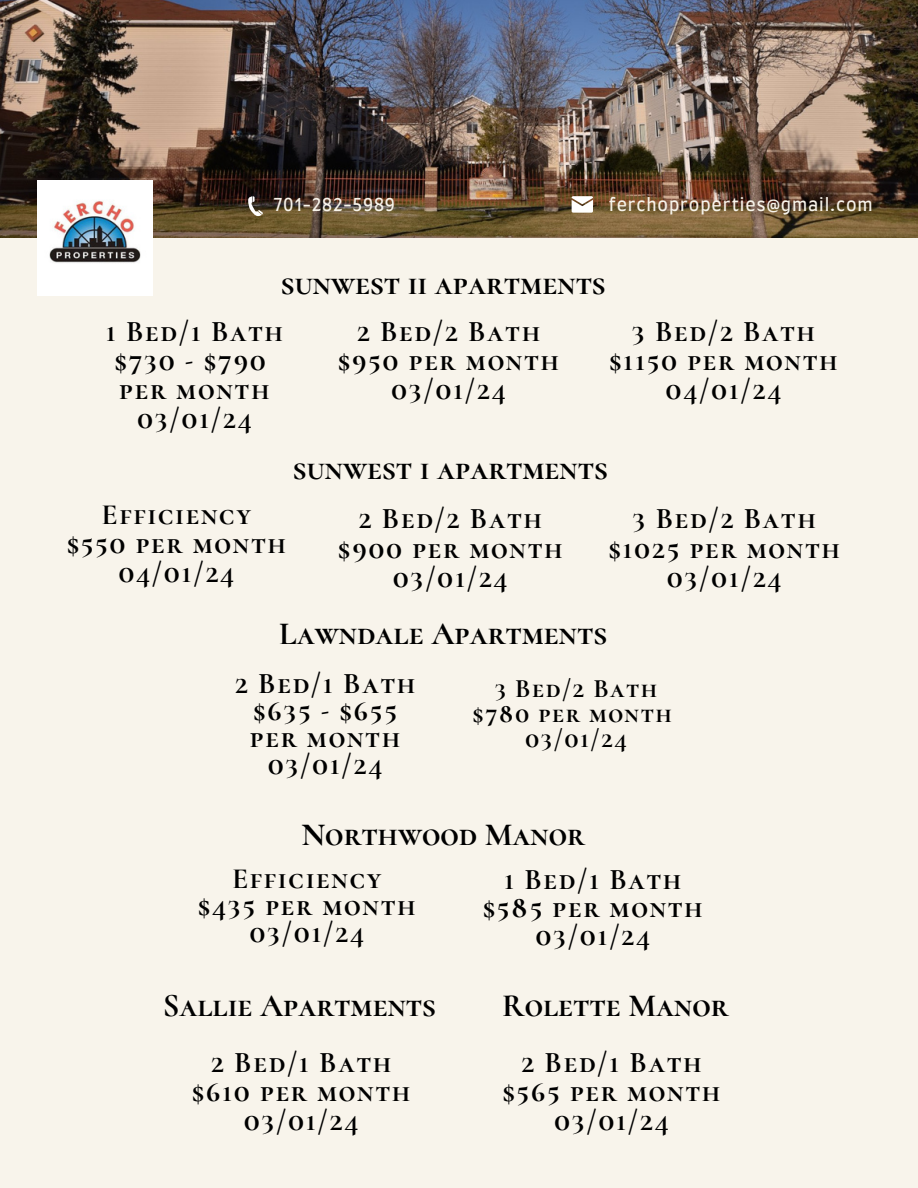
<style>
.page{position:relative;width:918px;height:1188px;background:#f8f4eb}
.page>*{position:absolute;margin:0;border:0;box-sizing:border-box;transform-origin:0 0}
.t1{font:700 32.4px "Cormorant SC";color:#000}
.t2{font:700 29.4px/29.2px "Cormorant SC";letter-spacing:.055em;color:#000;text-align:center}
.t3{font:700 26.1px/24.9px "Cormorant SC";letter-spacing:.055em;color:#000;text-align:center}
.t4{font:17.1px "Farro";letter-spacing:.05em;color:#f8f4eb}
</style>
<div class="page">
<img style="left:0;top:0;width:918px;height:237px">
<img style="left:37px;top:180px;width:115px;height:115px">
<svg style="left:572px;top:196px;width:21px;height:17px"></svg>
<svg style="left:248px;top:196px;width:15px;height:20px"></svg>
<p class="t4" style="left:273px;top:197px;width:123px">701-282-5989</p>
<p class="t4" style="left:609px;top:197px;width:266px">ferchoproperties@gmail.com</p>
<p class="t1" style="left:281px;top:264px;width:326px">sunwest ii apartments</p>
<p class="t2" style="left:106px;top:317px;width:179px">1 Bed/1 Bath $730 - $790 per month<br>03/01/24</p>
<h1 class="t2" style="left:609px;top:317px;width:230px">3 Bed/2 Bath $1150 per month<br>04/01/24</h1>
<h1 class="t2" style="left:338px;top:317px;width:223px">2 Bed/2 Bath $950 per month<br>03/01/24</h1>
<h1 class="t1" style="left:293px;top:450px;width:317px">sunwest i apartments</h1>
<h1 class="t2" style="left:67px;top:500px;width:221px">Efficiency<br>$550 per month<br>04/01/24</h1>
<h1 class="t2" style="left:608px;top:504px;width:233px">3 Bed/2 Bath $1025 per month<br>03/01/24</h1>
<h1 class="t2" style="left:338px;top:504px;width:226px">2 Bed/2 Bath $900 per month<br>03/01/24</h1>
<h1 class="t1" style="left:279px;top:614px;width:329px">Lawndale Apartments</h1>
<h1 class="t3" style="left:473px;top:677px;width:201px">3 Bed/2 Bath $780 per month<br>03/01/24</h1>
<h1 class="t2" style="left:235px;top:670px;width:182px;line-height:27px">2 Bed/1 Bath $635 - $655 per month<br>03/01/24</h1>
<h1 class="t1" style="left:302px;top:815px;width:285px">Northwood Manor</h1>
<h2 class="t2" style="left:483px;top:866px;width:222px;line-height:28.2px">1 Bed/1 Bath $585 per month<br>03/01/24</h2>
<h1 class="t2" style="left:198px;top:866px;width:219px;line-height:27px">Efficiency<br>$435 per month<br>03/01/24</h1>
<h1 class="t1" style="left:163px;top:986px;width:275px">Sallie Apartments</h1>
<h1 class="t1" style="left:502px;top:986px;width:228px">Rolette Manor</h1>
<h1 class="t2" style="left:192px;top:1048px;width:220px">2 Bed/1 Bath $610 per month<br>03/01/24</h1>
<h1 class="t2" style="left:502px;top:1048px;width:220px">2 Bed/1 Bath $565 per month<br>03/01/24</h1>
</div>
